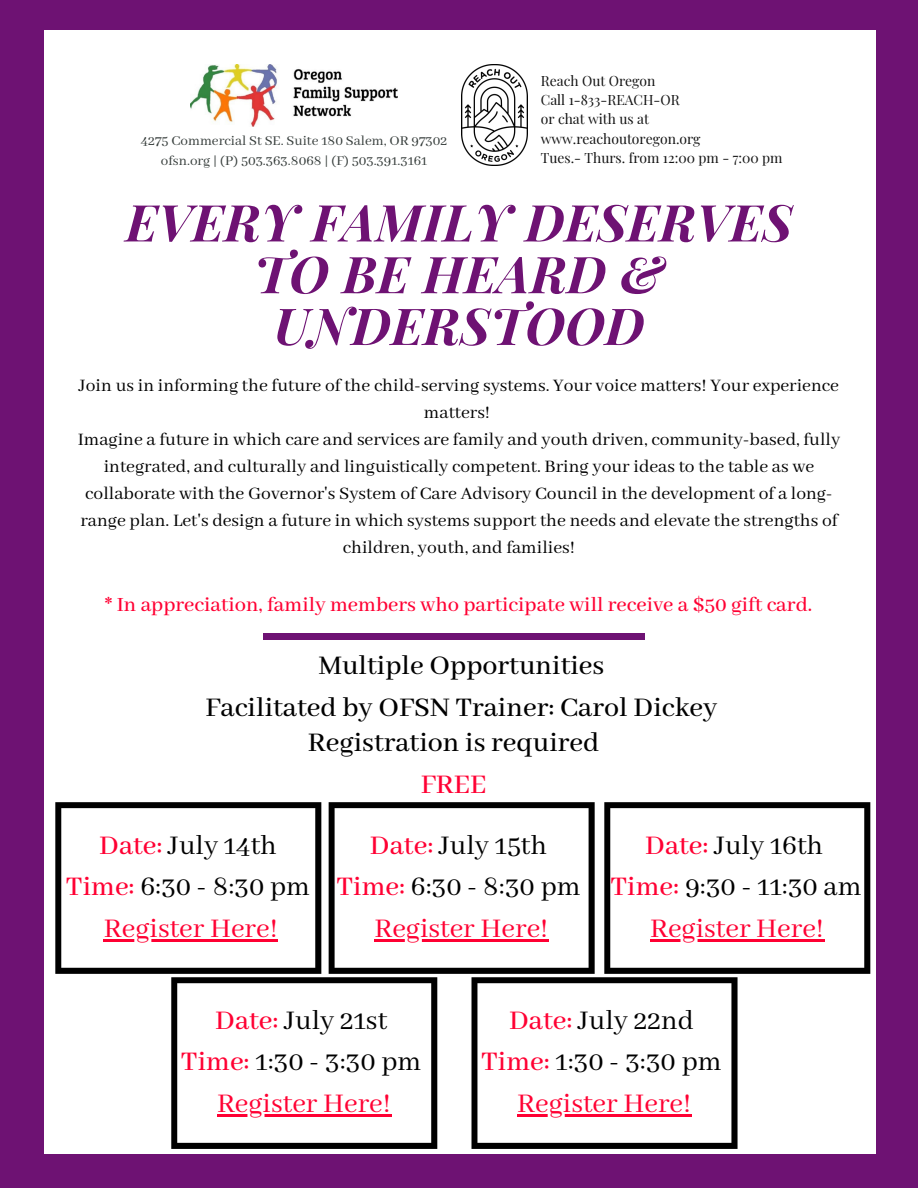
<style>
.page{position:relative;width:918px;height:1188px;background:#6e1273}
.page>*{position:absolute;margin:0;border:0;box-sizing:border-box;transform-origin:0 0}
.t1{font:italic 700 51px/51.8px "Playfair Display";letter-spacing:.005em;color:#6e1273;text-align:center}
.t2{font:30px "Abhaya Libre";color:#000}
.t3{font:500 30px "Abhaya Libre";color:#000}
.t4{font:30px "Abhaya Libre";color:#f03}
.t5{font:500 30px "Abhaya Libre";color:#f03}
.t6{font:500 22.5px "Abhaya Libre";color:#f03}
.t7{font:19.5px/27px "Abhaya Libre";color:#000;text-align:center}
.t8{font:15px "Abhaya Libre";color:#363d3b}
.t9{font:13.95px "Playfair Display";color:#131313}
.s1{font-weight:500;color:#f03}
</style>
<div class="page">
<div style="left:44px;top:30px;width:832px;height:1124px;background:#fff"></div>
<img style="left:191px;top:64px;width:207px;height:62px">
<img style="left:461px;top:64px;width:67px;height:101px">
<div style="left:263px;top:633px;width:381px;height:6px;background:#6e1273"></div>
<svg style="left:55px;top:802px;width:266px;height:172px"></svg>
<hr style="left:104px;top:939px;width:174px;height:2px;background:#f03">
<svg style="left:329px;top:802px;width:266px;height:172px"></svg>
<svg style="left:604px;top:802px;width:266px;height:172px"></svg>
<svg style="left:171px;top:977px;width:266px;height:172px"></svg>
<svg style="left:472px;top:977px;width:266px;height:172px"></svg>
<hr style="left:374px;top:939px;width:174px;height:2px;background:#f03">
<hr style="left:650px;top:939px;width:174px;height:2px;background:#f03">
<hr style="left:217px;top:1114px;width:174px;height:2px;background:#f03">
<hr style="left:517px;top:1114px;width:174px;height:2px;background:#f03">
<p class="t8" style="left:141px;top:132px;width:308px">4275 Commercial St SE. Suite 180 Salem, OR 97302</p>
<p class="t8" style="left:161px;top:153px;width:268px">ofsn.org | (P) 503.363.8068 | (F) 503.391.3161</p>
<p class="t9" style="left:541px;top:71px;width:116px">Reach Out Oregon</p>
<p class="t9" style="left:541px;top:90px;width:141px">Call 1-833-REACH-OR</p>
<p class="t9" style="left:541px;top:109px;width:110px">or chat with us at</p>
<p class="t9" style="left:541px;top:128px;width:161px">www.reachoutoregon.org</p>
<p class="t9" style="left:541px;top:148px;width:243px">Tues.- Thurs. from 12:00 pm - 7:00 pm</p>
<p class="t1" style="left:126px;top:195px;width:668px">EVERY FAMILY DESERVES<br>TO BE HEARD &amp;<br>UNDERSTOOD</p>
<p class="t7" style="left:79px;top:373px;width:762px">Join us in informing the future of the child-serving systems. Your voice matters! Your experience matters!</p>
<p class="t7" style="left:78px;top:427px;width:764px">Imagine a future in which care and services are family and youth driven, community-based, fully integrated, and culturally and linguistically competent. Bring your ideas to the table as we collaborate with the Governor's System of Care Advisory Council in the development of a long&shy;range plan. Let's design a future in which systems support the needs and elevate the strengths of children, youth, and families!</p>
<p class="t6" style="left:105px;top:592px;width:709px">* In appreciation, family members who participate will receive a $50 gift card.</p>
<p class="t3" style="left:318px;top:649px;width:288px">Multiple Opportunities</p>
<p class="t3" style="left:205px;top:690px;width:513px">Facilitated by OFSN Trainer: Carol Dickey</p>
<p class="t3" style="left:308px;top:726px;width:293px">Registration is required</p>
<p class="t5" style="left:421px;top:768px;width:67px">FREE</p>
<p class="t2" style="left:99px;top:828px;width:179px"><span class="s1">Date:</span> July 14th</p>
<p class="t2" style="left:66px;top:870px;width:246px"><span class="s1">Time:</span> 6:30 - 8:30 pm</p>
<p class="t4" style="left:104px;top:912px;width:176px">Register Here!</p>
<p class="t2" style="left:370px;top:828px;width:179px"><span class="s1">Date:</span> July 15th</p>
<p class="t2" style="left:336px;top:870px;width:246px"><span class="s1">Time:</span> 6:30 - 8:30 pm</p>
<p class="t4" style="left:374px;top:912px;width:176px">Register Here!</p>
<p class="t2" style="left:645px;top:828px;width:180px"><span class="s1">Date:</span> July 16th</p>
<p class="t2" style="left:611px;top:870px;width:253px"><span class="s1">Time:</span> 9:30 - 11:30 am</p>
<p class="t4" style="left:650px;top:912px;width:176px">Register Here!</p>
<p class="t2" style="left:215px;top:1003px;width:173px"><span class="s1">Date:</span> July 21st</p>
<p class="t2" style="left:181px;top:1045px;width:242px"><span class="s1">Time:</span> 1:30 - 3:30 pm</p>
<p class="t4" style="left:217px;top:1087px;width:176px">Register Here!</p>
<p class="t2" style="left:509px;top:1003px;width:186px"><span class="s1">Date:</span> July 22nd</p>
<p class="t2" style="left:481px;top:1045px;width:242px"><span class="s1">Time:</span> 1:30 - 3:30 pm</p>
<p class="t4" style="left:517px;top:1087px;width:176px">Register Here!</p>
</div>
